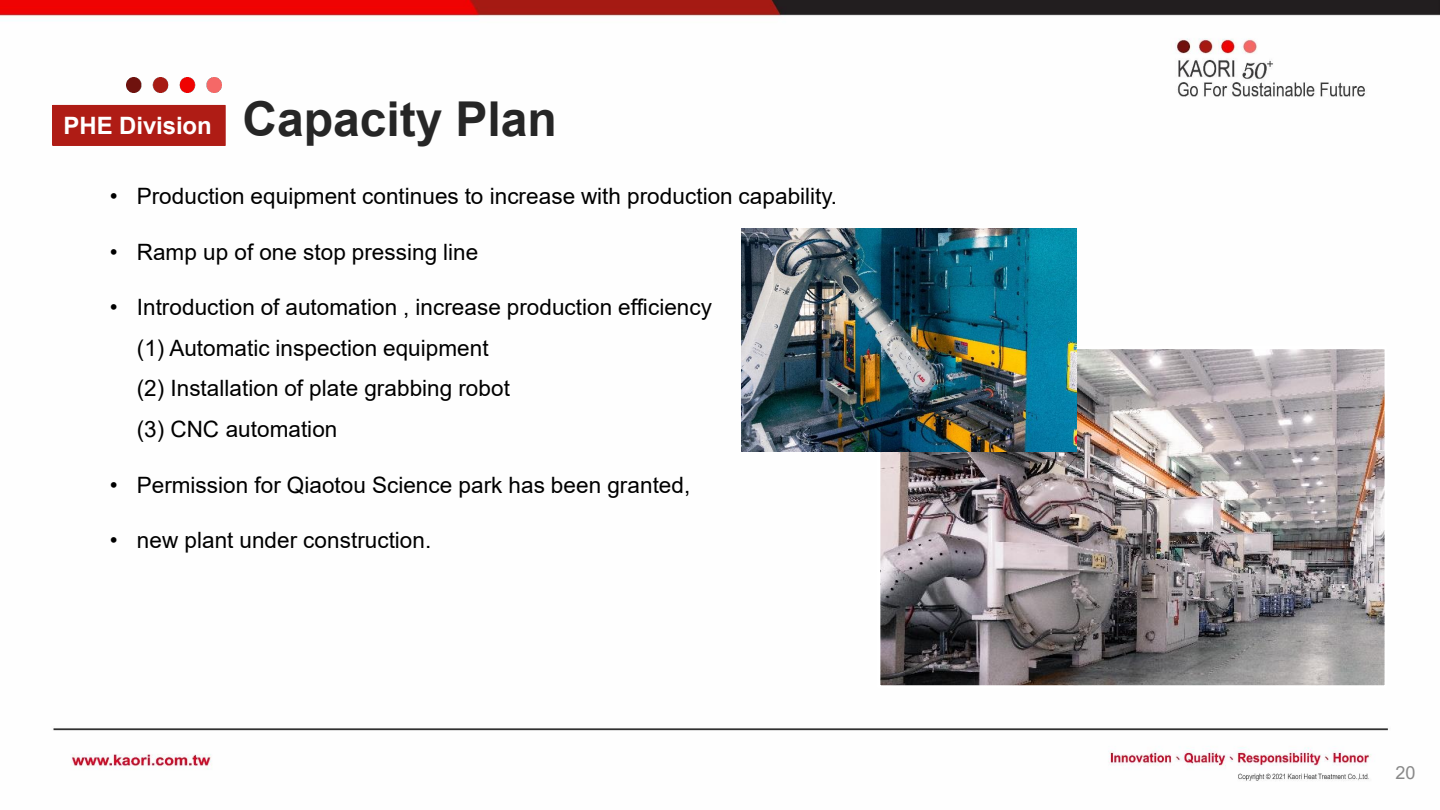
<style>
.page{position:relative;width:1440px;height:810px;background:#fff}
.page>*{position:absolute;margin:0;border:0;box-sizing:border-box;transform-origin:0 0}
.t1{font:700 48.15px "Arial";color:#262626}
.t2{font:22.5px/40.5px "Arial";color:#000}
.t3{font:18px "Arial";color:#898989}
.s1{font-size:24px;color:#fff}
</style>
<div class="page">
<img style="left:0;top:0;width:1440px;height:781px">
<img style="left:127px;top:77px;width:95px;height:16px">
<div style="left:53px;top:105px;width:172px;height:40px;background:#af1c15"></div>
<div style="left:52px;top:105px;width:174px;height:41px;border:1px solid #af1c15"></div>
<img style="left:881px;top:350px;width:503px;height:335px">
<div style="left:877px;top:346px;width:511px;height:343px;border:3px solid #fff"></div>
<img style="left:742px;top:228px;width:335px;height:224px">
<h1 class="t1" style="left:64px;top:86px;width:495px"><span class="s1">PHE Division</span> Capacity Plan</h1>
<p class="t2" style="left:110px;top:176px;width:729px">• Production equipment continues to increase with production capability.</p>
<p class="t2" style="left:110px;top:232px;width:370px">• Ramp up of one stop pressing line</p>
<p class="t2" style="left:137px;top:287px;width:577px;text-indent:-27px">• Introduction of automation , increase production efficiency (1) Automatic inspection equipment<br>(2) Installation of plate grabbing robot<br>(3) CNC automation</p>
<p class="t2" style="left:110px;top:464px;width:582px">• Permission for Qiaotou Science park has been granted,</p>
<p class="t2" style="left:110px;top:520px;width:323px">• new plant under construction.</p>
<p class="t3" style="left:1396px;top:760px;width:22px">20</p>
</div>
